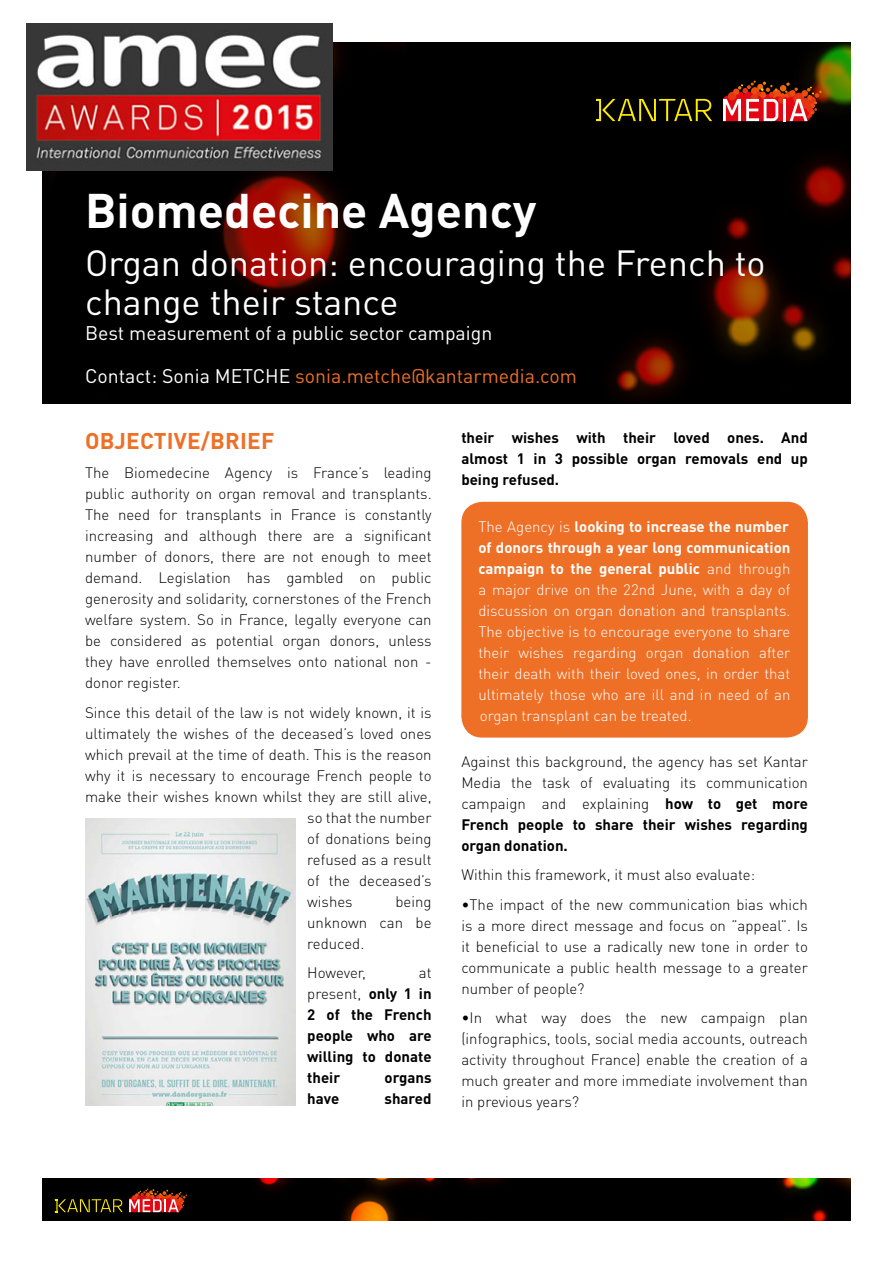
<style>
.page{position:relative;width:893px;height:1263px;background:#fff}
.page>*{position:absolute;margin:0;border:0;box-sizing:border-box;transform-origin:0 0}
.t1{font:700 48px "DIN Pro";color:#fff}
.t2{font:36px/39px "DINOT";color:#fff}
.t3{font:700 22.5px "DIN Pro";letter-spacing:.01em;color:#ed7026}
.t4{font:19.5px/42.5px "DINOT";color:#fff}
.t5{font:300 15px/21px "DIN Pro";color:#000;text-align:justify}
.t6{font:300 15px/21px "DINOT";color:#fff;text-align:justify}
.t7{font:700 15px/21px "DIN Pro";color:#000;text-align:justify}
.t8{font:700 15px/21px "DIN Pro";color:#fff;text-align:justify}
.s1{color:#ed7026}
.s2{font-weight:300}
.s3{font-family:"DINOT";font-weight:300}
.s4{font-weight:700}
</style>
<div class="page">
<div style="left:461px;top:502px;width:347px;height:236px;background:#ed7026;border-radius:21px"></div>
<img style="left:43px;top:43px;width:807px;height:361px">
<svg style="left:596px;top:99px;width:116px;height:22px;background:#413c00"></svg>
<svg style="left:723px;top:81px;width:99px;height:40px;background:#ae4237"></svg>
<img style="left:26px;top:23px;width:307px;height:148px">
<img style="left:85px;top:818px;width:210px;height:288px">
<img style="left:43px;top:1178px;width:807px;height:42px">
<svg style="left:55px;top:1199px;width:68px;height:13px"></svg>
<svg style="left:129px;top:1188px;width:58px;height:24px"></svg>
<h1 class="t1" style="left:85px;top:179px;width:453px">Biomedecine Agency</h1>
<h2 class="t2" style="left:85px;top:242px;width:682px">Organ donation: encouraging the French to change their stance</h2>
<h3 class="t4" style="left:85px;top:311px;width:493px">Best measurement of a public sector campaign<br>Contact: Sonia METCHE <span class="s1">sonia.metche@kantarmedia.com</span></h3>
<h3 class="t3" style="left:85px;top:426px;width:191px">OBJECTIVE/BRIEF</h3>
<p class="t5" style="left:85px;top:462px;width:348px">The Biomedecine Agency is France’s leading public authority on organ removal and transplants.<br>The need for transplants in France is constantly increasing and although there are a significant number of donors, there are not enough to meet demand. Legislation has gambled on public generosity and solidarity, cornerstones of the French welfare system. So in France, legally everyone can be considered as potential organ donors, unless they have enrolled themselves onto national non - donor register.</p>
<p class="t5" style="left:85px;top:702px;width:348px">Since this detail of the law is not widely known, it is</p>
<p class="t5" style="left:85px;top:723px;width:348px">ultimately the wishes of the deceased’s loved ones</p>
<p class="t5" style="left:85px;top:744px;width:348px">which prevail at the time of death. This is the reason</p>
<p class="t5" style="left:85px;top:765px;width:348px">why it is necessary to encourage French people to</p>
<p class="t5" style="left:85px;top:786px;width:348px">make their wishes known whilst they are still alive,</p>
<p class="t5" style="left:307px;top:807px;width:126px">so that the number</p>
<p class="t5" style="left:307px;top:828px;width:126px">of donations being</p>
<p class="t5" style="left:307px;top:849px;width:126px">refused as a result</p>
<p class="t5" style="left:307px;top:870px;width:126px">of the deceased’s</p>
<p class="t5" style="left:307px;top:891px;width:47px">wishes</p>
<p class="t5" style="left:307px;top:891px;width:126px;text-indent:88px">being unknown can be reduced.</p>
<p class="t5" style="left:307px;top:962px;width:60px">However,</p>
<p class="t7" style="left:307px;top:962px;width:126px;text-indent:112px"><span class="s2">at present,</span> only 1 in 2 of the French people who are willing to donate their</p>
<p class="t7" style="left:385px;top:1067px;width:48px">organs</p>
<p class="t7" style="left:307px;top:1088px;width:34px">have</p>
<p class="t7" style="left:385px;top:1088px;width:49px">shared</p>
<p class="t7" style="left:461px;top:427px;width:348px">their wishes with their loved ones. And almost 1 in 3 possible organ removals end up being refused.</p>
<p class="t8" style="left:478px;top:515px;width:314px"><span class="s3">The Agency is</span> looking to increase the number of donors through a year long communication campaign to the general public <span class="s3">and through</span></p>
<p class="t6" style="left:478px;top:578px;width:314px">a major drive on the 22nd June, with a day of discussion on organ donation and transplants.<br>The objective is to encourage everyone to share their wishes regarding organ donation after their death with their loved ones, in order that ultimately those who are ill and in need of an organ transplant can be treated.</p>
<p class="t5" style="left:461px;top:750px;width:348px">Against this background, the agency has set Kantar Media the task of evaluating its communication campaign and explaining <span class="s4">how to get more French people to share their wishes regarding organ donation.</span></p>
<p class="t5" style="left:461px;top:864px;width:295px">Within this framework, it must also evaluate:</p>
<p class="t5" style="left:461px;top:893px;width:348px">•The impact of the new communication bias which is a more direct message and focus on ”appeal”. Is it beneficial to use a radically new tone in order to communicate a public health message to a greater number of people?</p>
<p class="t5" style="left:461px;top:1007px;width:348px">•In what way does the new campaign plan (infographics, tools, social media accounts, outreach activity throughout France) enable the creation of a much greater and more immediate involvement than in previous years?</p>
</div>
